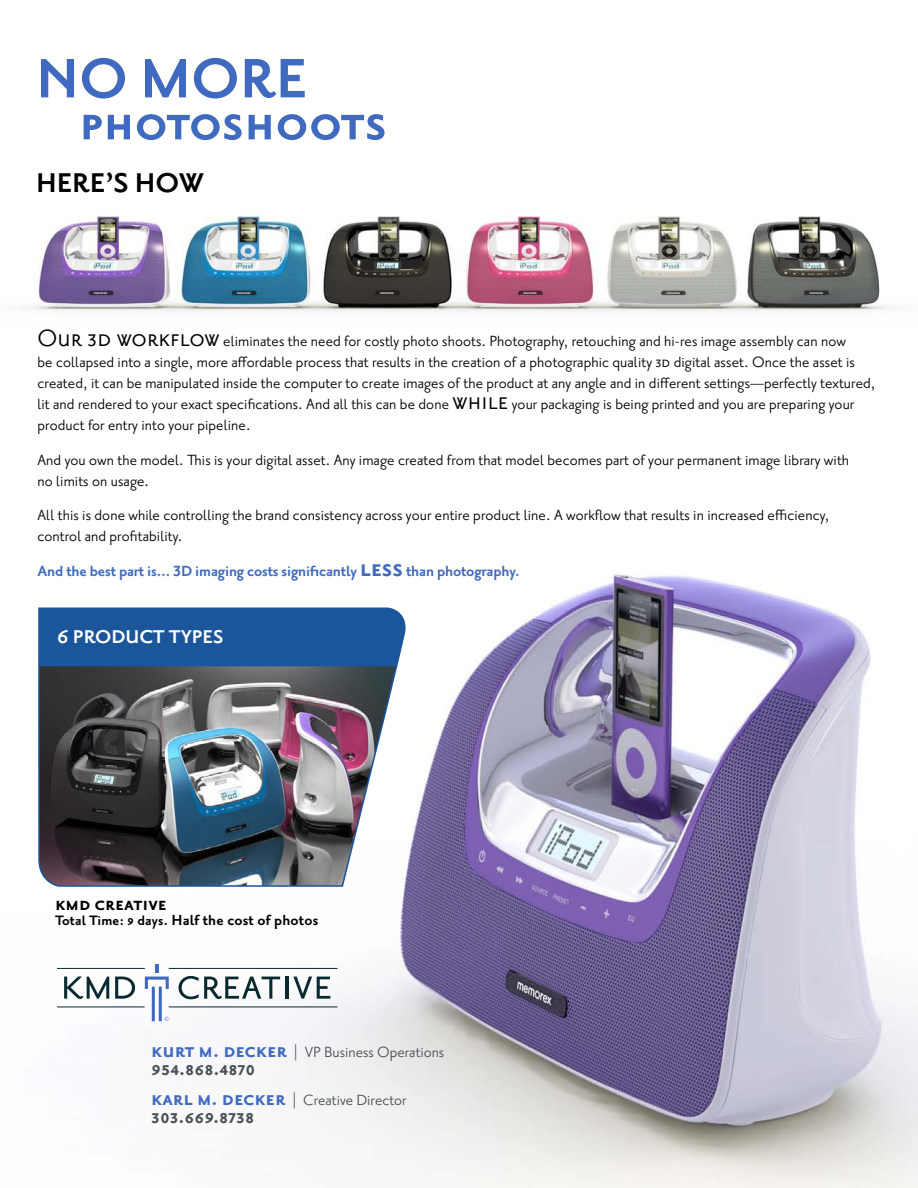
<style>
.page{position:relative;width:918px;height:1188px;background:#fff}
.page>*{position:absolute;margin:0;border:0;box-sizing:border-box;transform-origin:0 0}
.t1{font:67.5px "Priori San Bold SC";color:#406abf}
.t2{font:60px "Priori San Bold SC";color:#406abf}
.t3{font:33px "Priori San Bold SC";color:#000}
.t4{font:24px "Priori San Bold SC";color:#495057}
.t5{font:700 22.5px "Priori San";color:#fff}
.t6{font:22.5px "Priori San Bold SC";color:#000}
.t7{font:18px/21px "Priori San";letter-spacing:.005em;color:#000}
.t8{font:700 18px "Priori San";letter-spacing:-.01em;color:#406abf}
.t9{font:18px "Priori San";color:#495057}
.t10{font:700 17.7px "Priori San";letter-spacing:.01em;color:#000}
.t11{font:7.5px "Priori San";color:#406abf}
.s1{font-family:"Priori San Regular SC";font-size:28.5px}
.s2{font-family:"Priori San Regular SC"}
.s3{font-family:"Priori San Bold SC";font-weight:400;font-size:28.5px}
.s4{font-size:16.65px}
.s5{font-family:"Priori San Bold SC";font-weight:400;font-size:16.65px}
.s6{font-family:"Priori San Bold SC";font-size:24px;color:#406abf}
</style>
<div class="page">
<img style="left:57px;top:574px;width:861px;height:614px">
<img style="left:26px;top:215px;width:866px;height:98px">
<img style="left:38px;top:607px;width:368px;height:281px">
<svg style="left:115px;top:977px;width:20px;height:22px"></svg>
<svg style="left:178px;top:976px;width:102px;height:23px"></svg>
<hr style="left:285px;top:977px;width:3px;height:22px;background:#07292f">
<svg style="left:293px;top:977px;width:37px;height:22px"></svg>
<svg style="left:145px;top:964px;width:24px;height:57px"></svg>
<hr style="left:169px;top:968px;width:169px;height:1px;background:#07292f">
<hr style="left:57px;top:1007px;width:88px;height:1px;background:#07292f">
<hr style="left:57px;top:968px;width:88px;height:1px;background:#07292f">
<hr style="left:169px;top:1007px;width:169px;height:1px;background:#07292f">
<svg style="left:64px;top:977px;width:45px;height:22px"></svg>
<p class="t1" style="left:36px;top:43px;width:273px">NO MORE</p>
<p class="t2" style="left:79px;top:91px;width:309px">photoshoots</p>
<p class="t3" style="left:36px;top:166px;width:170px">HERE’S HOW</p>
<p class="t7" style="left:38px;top:331px;width:839px"><span class="s1">Our 3d workflow</span> eliminates the need for costly photo shoots. Photography, retouching and hi-res image assembly can now<br>be collapsed into a single, more affordable process that results in the creation of a photographic quality <span class="s2">3d</span> digital asset. Once the asset is created, it can be manipulated inside the computer to create images of the product at any angle and in different settings—perfectly textured, lit and rendered to your exact specifications. And all this can be done <span class="s1">while</span> your packaging is being printed and you are preparing your product for entry into your pipeline.</p>
<p class="t7" style="left:38px;top:449px;width:813px">And you own the model. This is your digital asset. Any image created from that model becomes part of your permanent image library with no limits on usage.</p>
<p class="t7" style="left:38px;top:505px;width:793px">All this is done while controlling the brand consistency across your entire product line. A workflow that results in increased efficiency, control and profitability.</p>
<p class="t8" style="left:38px;top:561px;width:484px">And the best part is… 3D imaging costs significantly <span class="s3">less</span> than photography.</p>
<p class="t5" style="left:57px;top:625px;width:168px">6 PRODUCT TYPES</p>
<p class="t6" style="left:55px;top:892px;width:113px">kmd creative</p>
<p class="t10" style="left:55px;top:911px;width:265px"><span class="s4">Total Time:</span> <span class="s5">9</span> <span class="s4">days.</span> Half the cost of photos</p>
<p class="t11" style="left:165px;top:1015px;width:6px">©</p>
<p class="t9" style="left:151px;top:1043px;width:295px"><span class="s6">kurt m. decker</span> | VP Business Operations</p>
<p class="t4" style="left:151px;top:1056px;width:105px">954.868.4870</p>
<p class="t9" style="left:151px;top:1091px;width:257px"><span class="s6">karl m. decker</span> | Creative Director</p>
<p class="t4" style="left:151px;top:1104px;width:104px">303.669.8738</p>
</div>
